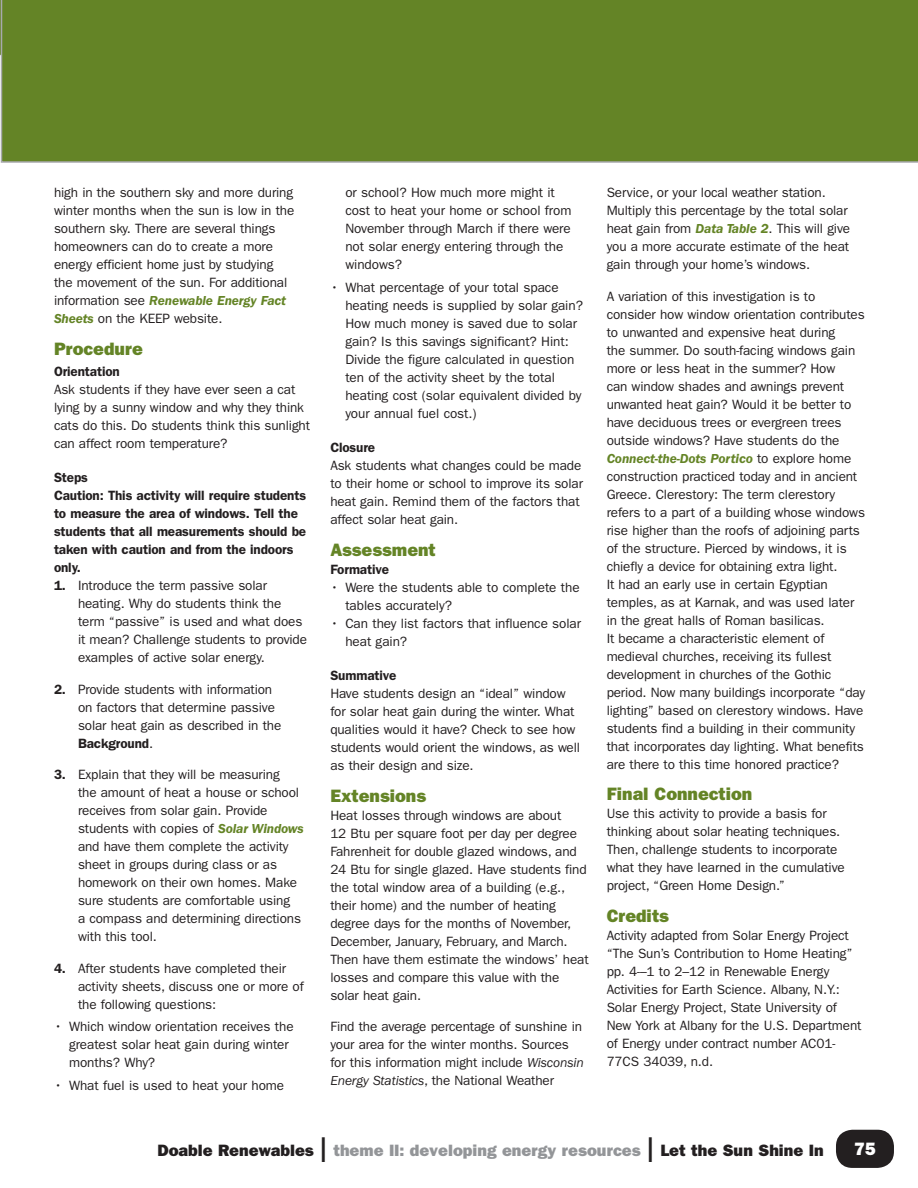
<style>
.page{position:relative;width:918px;height:1188px;background:#fff}
.page>*{position:absolute;margin:0;border:0;box-sizing:border-box;transform-origin:0 0}
.Summary_Sections{font:18px "ITC Franklin Gothic Std Hvy";color:#648426}
.t1{font:18px "ITC Franklin Gothic Std Hvy";color:#fff}
.t2{font:16.5px "ITC Franklin Gothic Std Hvy";color:#939598}
.BC{font:13.5px/18px "ITC Franklin Gothic Std";letter-spacing:-.01em;color:#231f20}
.BC-2{font:600 13.5px/18px "ITC Franklin Gothic Std";letter-spacing:-.01em;color:#231f20}
.BC_Bold_SB{font:600 13.5px "ITC Franklin Gothic Std";letter-spacing:-.01em;color:#231f20}
.BC_Bold_NO_SB{font:600 13.5px "ITC Franklin Gothic Std";letter-spacing:-.01em;color:#231f20}
.s1{font-weight:600;font-style:italic;color:#648426}
.s2{font-weight:600}
.s3{font-style:italic}
.s4{color:#231f20}
.s5{font-family:"ITC Franklin Gothic Std";font-size:36px;color:#231f20}
</style>
<div class="page">
<div style="left:836px;top:1130px;width:58px;height:38px;background:#231f20;border-radius:16px"></div>
<hr style="left:0;top:0;width:1px;height:162px;background:#648426">
<div style="left:1px;top:0;width:917px;height:163px;background:#648426"></div>
<p class="BC" style="left:54px;top:184px;width:242px">high in the southern sky and more during winter months when the sun is low in the southern sky. There are several things homeowners can do to create a more energy efficient home just by studying the movement of the sun. For additional information see <span class="s1">Renewable Energy Fact Sheets</span> on the KEEP website.</p>
<p class="Summary_Sections" style="left:54px;top:338px;width:90px">Procedure</p>
<p class="BC_Bold_SB" style="left:54px;top:363px;width:67px">Orientation</p>
<p class="BC" style="left:54px;top:380px;width:258px">Ask students if they have ever seen a cat lying by a sunny window and why they think cats do this. Do students think this sunlight can affect room temperature?</p>
<p class="BC_Bold_SB" style="left:54px;top:470px;width:36px">Steps</p>
<p class="BC-2" style="left:54px;top:487px;width:254px">Caution: This activity will require students to measure the area of windows. Tell the students that all measurements should be taken with caution and from the indoors only.</p>
<p class="BC" style="left:78px;top:577px;width:231px;text-indent:-24px"><span class="s2">1.</span> Introduce the term passive solar heating. Why do students think the term “passive” is used and what does it mean? Challenge students to provide examples of active solar energy.</p>
<p class="BC" style="left:78px;top:680px;width:205px;text-indent:-24px"><span class="s2">2.</span> Provide students with information on factors that determine passive solar heat gain as described in the<br><span class="s2">Background</span>.</p>
<p class="BC" style="left:78px;top:766px;width:227px;text-indent:-24px"><span class="s2">3.</span> Explain that they will be measuring<br>the amount of heat a house or school receives from solar gain. Provide students with copies of <span class="s1">Solar Windows </span>and have them complete the activity sheet in groups during class or as homework on their own homes. Make sure students are comfortable using<br>a compass and determining directions with this tool.</p>
<p class="BC" style="left:78px;top:959px;width:227px;text-indent:-24px"><span class="s2">4.</span> After students have completed their activity sheets, discuss one or more of the following questions:</p>
<p class="BC" style="left:69px;top:1018px;width:226px;text-indent:-15px">• Which window orientation receives the greatest solar heat gain during winter months? Why?</p>
<p class="BC" style="left:54px;top:1076px;width:232px">• What fuel is used to heat your home</p>
<p class="BC" style="left:345px;top:184px;width:228px">or school? How much more might it cost to heat your home or school from<br>November through March if there were not solar energy entering through the windows?</p>
<p class="BC" style="left:345px;top:278px;width:239px;text-indent:-15px">• What percentage of your total space heating needs is supplied by solar gain?<br>How much money is saved due to solar gain? Is this savings significant? Hint:<br>Divide the figure calculated in question ten of the activity sheet by the total heating cost (solar equivalent divided by your annual fuel cost.)</p>
<p class="BC_Bold_SB" style="left:330px;top:440px;width:46px">Closure</p>
<p class="BC" style="left:330px;top:457px;width:254px">Ask students what changes could be made to their home or school to improve its solar heat gain. Remind them of the factors that affect solar heat gain.</p>
<p class="Summary_Sections" style="left:330px;top:539px;width:107px">Assessment</p>
<p class="BC_Bold_NO_SB" style="left:330px;top:561px;width:60px">Formative</p>
<p class="BC" style="left:345px;top:578px;width:236px;text-indent:-15px">• Were the students able to complete the tables accurately?</p>
<p class="BC" style="left:345px;top:614px;width:237px;text-indent:-15px">• Can they list factors that influence solar heat gain?</p>
<p class="BC_Bold_SB" style="left:330px;top:668px;width:68px">Summative</p>
<p class="BC" style="left:330px;top:685px;width:251px">Have students design an “ideal” window for solar heat gain during the winter. What qualities would it have? Check to see how students would orient the windows, as well as their design and size.</p>
<p class="Summary_Sections" style="left:330px;top:785px;width:97px">Extensions</p>
<p class="BC" style="left:330px;top:806px;width:260px">Heat losses through windows are about<br>12 Btu per square foot per day per degree Fahrenheit for double glazed windows, and 24 Btu for single glazed. Have students find the total window area of a building (e.g. , their home) and the number of heating degree days for the months of November, December, January, February, and March.<br>Then have them estimate the windows’ heat losses and compare this value with the solar heat gain.</p>
<p class="BC" style="left:330px;top:1018px;width:255px">Find the average percentage of sunshine in your area for the winter months. Sources for this information might include <span class="s3">Wisconsin Energy Statistics</span>, the National Weather</p>
<p class="BC" style="left:607px;top:184px;width:245px">Service, or your local weather station.<br>Multiply this percentage by the total solar heat gain from <span class="s1">Data Table 2</span>. This will give you a more accurate estimate of the heat gain through your home’s windows.</p>
<p class="BC" style="left:607px;top:287px;width:260px">A variation of this investigation is to consider how window orientation contributes to unwanted and expensive heat during<br>the summer. Do south-facing windows gain more or less heat in the summer? How<br>can window shades and awnings prevent unwanted heat gain? Would it be better to have deciduous trees or evergreen trees outside windows? Have students do the <span class="s1">Connect-the-Dots Portico</span> to explore home construction practiced today and in ancient Greece. Clerestory: The term clerestory refers to a part of a building whose windows rise higher than the roofs of adjoining parts of the structure. Pierced by windows, it is chiefly a device for obtaining extra light.<br>It had an early use in certain Egyptian temples, as at Karnak, and was used later in the great halls of Roman basilicas.<br>It became a characteristic element of medieval churches, receiving its fullest development in churches of the Gothic period. Now many buildings incorporate “day lighting” based on clerestory windows. Have students find a building in their community that incorporates day lighting. What benefits are there to this time honored practice?</p>
<p class="Summary_Sections" style="left:607px;top:783px;width:147px">Final Connection</p>
<p class="BC" style="left:607px;top:805px;width:240px">Use this activity to provide a basis for thinking about solar heating techniques.<br>Then, challenge students to incorporate what they have learned in the cumulative project, “Green Home Design.”</p>
<p class="Summary_Sections" style="left:607px;top:905px;width:64px">Credits</p>
<p class="BC" style="left:607px;top:926px;width:256px">Activity adapted from Solar Energy Project “The Sun’s Contribution to Home Heating” pp. 4-–1 to 2–12 in Renewable Energy Activities for Earth Science. Albany, N.Y. :<br>Solar Energy Project, State University of New York at Albany for the U. S. Department of Energy under contract number AC01- 77CS 34039, n.d.</p>
<p class="t2" style="left:157px;top:1141px;width:668px"><span class="s4">Doable Renewables</span> <span class="s5">l</span> theme II: developing energy resources <span class="s5">l</span> <span class="s4">Let the Sun Shine In</span></p>
<h1 class="t1" style="left:854px;top:1138px;width:23px">75</h1>
</div>
